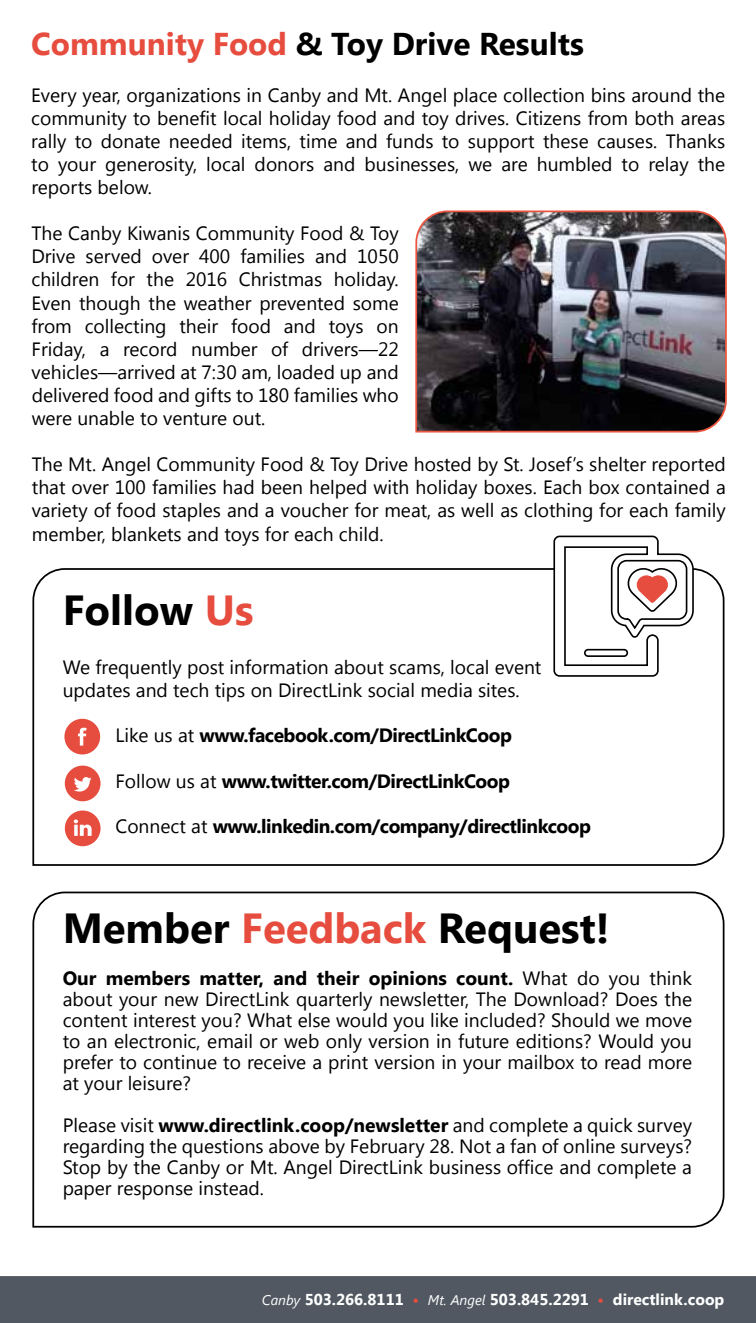
<style>
.page{position:relative;width:756px;height:1323px;background:#fff}
.page>*{position:absolute;margin:0;border:0;box-sizing:border-box;transform-origin:0 0}
.t1{font:700 42px "Segoe UI";color:#000}
.t2{font:700 31.5px "Segoe UI";color:#000}
.t3{font:19.25px/23.1px "Segoe UI";color:#000;text-align:justify}
.t4{font:700 19.25px "Segoe UI";letter-spacing:-.025em;color:#000}
.t5{font:700 15.75px "Segoe UI";color:#fff}
.s1{color:#e64d3f}
.s2{font-weight:400}
.s3{font-weight:700}
.s4{font-weight:400;font-style:italic;font-size:14px}
</style>
<div class="page">
<div style="left:0;top:1276px;width:756px;height:47px;background:#515861"></div>
<svg style="left:32px;top:568px;width:693px;height:298px"></svg>
<svg style="left:32px;top:891px;width:693px;height:337px"></svg>
<div style="left:65px;top:766px;width:36px;height:35px;background:#e64d3f;border-radius:50%"></div>
<svg style="left:74px;top:777px;width:18px;height:15px"></svg>
<div style="left:64px;top:719px;width:36px;height:35px;background:#e64d3f;border-radius:50%"></div>
<svg style="left:78px;top:728px;width:9px;height:18px"></svg>
<div style="left:65px;top:811px;width:36px;height:35px;background:#e64d3f;border-radius:50%"></div>
<svg style="left:74px;top:819px;width:18px;height:17px"></svg>
<img style="left:415px;top:210px;width:312px;height:223px">
<svg style="left:553px;top:535px;width:142px;height:143px"></svg>
<h2 class="t2" style="left:31px;top:22px;width:554px"><span class="s1">Community Food</span> &amp; Toy Drive Results</h2>
<p class="t3" style="left:31px;top:82px;width:696px">Every year, organizations in Canby and Mt. Angel place collection bins around the community to benefit local holiday food and toy drives. Citizens from both areas rally to donate needed items, time and funds to support these causes. Thanks to your generosity, local donors and businesses, we are humbled to relay the reports below.</p>
<p class="t3" style="left:31px;top:221px;width:369px">The Canby Kiwanis Community Food &amp; Toy Drive served over 400 families and 1050 children for the 2016 Christmas holiday.<br>Even though the weather prevented some from collecting their food and toys on Friday, a record number of drivers—22 vehicles—arrived at 7:30 am, loaded up and delivered food and gifts to 180 families who were unable to venture out.</p>
<p class="t3" style="left:32px;top:452px;width:696px">The Mt. Angel Community Food &amp; Toy Drive hosted by St. Josef’s shelter reported that over 100 families had been helped with holiday boxes. Each box contained a variety of food staples and a voucher for meat, as well as clothing for each family member, blankets and toys for each child.</p>
<h1 class="t1" style="left:63px;top:581px;width:192px">Follow <span class="s1">Us</span></h1>
<p class="t3" style="left:63px;top:655px;width:480px">We frequently post information about scams, local event updates and tech tips on DirectLink social media sites.</p>
<p class="t4" style="left:115px;top:722px;width:398px"><span class="s2">Like us at</span> www.facebook.com/DirectLinkCoop</p>
<p class="t4" style="left:115px;top:767px;width:396px"><span class="s2">Follow us at</span> www.twitter.com/DirectLinkCoop</p>
<p class="t4" style="left:115px;top:813px;width:477px"><span class="s2">Connect at</span> www.linkedin.com/company/directlinkcoop</p>
<h1 class="t1" style="left:63px;top:898px;width:548px">Member <span class="s1">Feedback</span> Request!</h1>
<p class="t3" style="left:63px;top:966px;width:631px;line-height:21px"><span class="s3">Our members matter, and their opinions count.</span> What do you think about your new DirectLink quarterly newsletter, The Download? Does the content interest you? What else would you like included? Should we move to an electronic, email or web only version in future editions? Would you prefer to continue to receive a print version in your mailbox to read more at your leisure?</p>
<p class="t3" style="left:63px;top:1113px;width:631px;line-height:21px">Please visit <span class="s3">www.directlink.coop/newsletter</span> and complete a quick survey regarding the questions above by February 28. Not a fan of online surveys?<br>Stop by the Canby or Mt. Angel DirectLink business office and complete a paper response instead.</p>
<p class="t5" style="left:262px;top:1288px;width:464px"><span class="s4">Canby</span> 503.266.8111 <span class="s1">•</span> <span class="s4">Mt. Angel</span> 503.845.2291 <span class="s1">•</span> directlink.coop</p>
</div>
